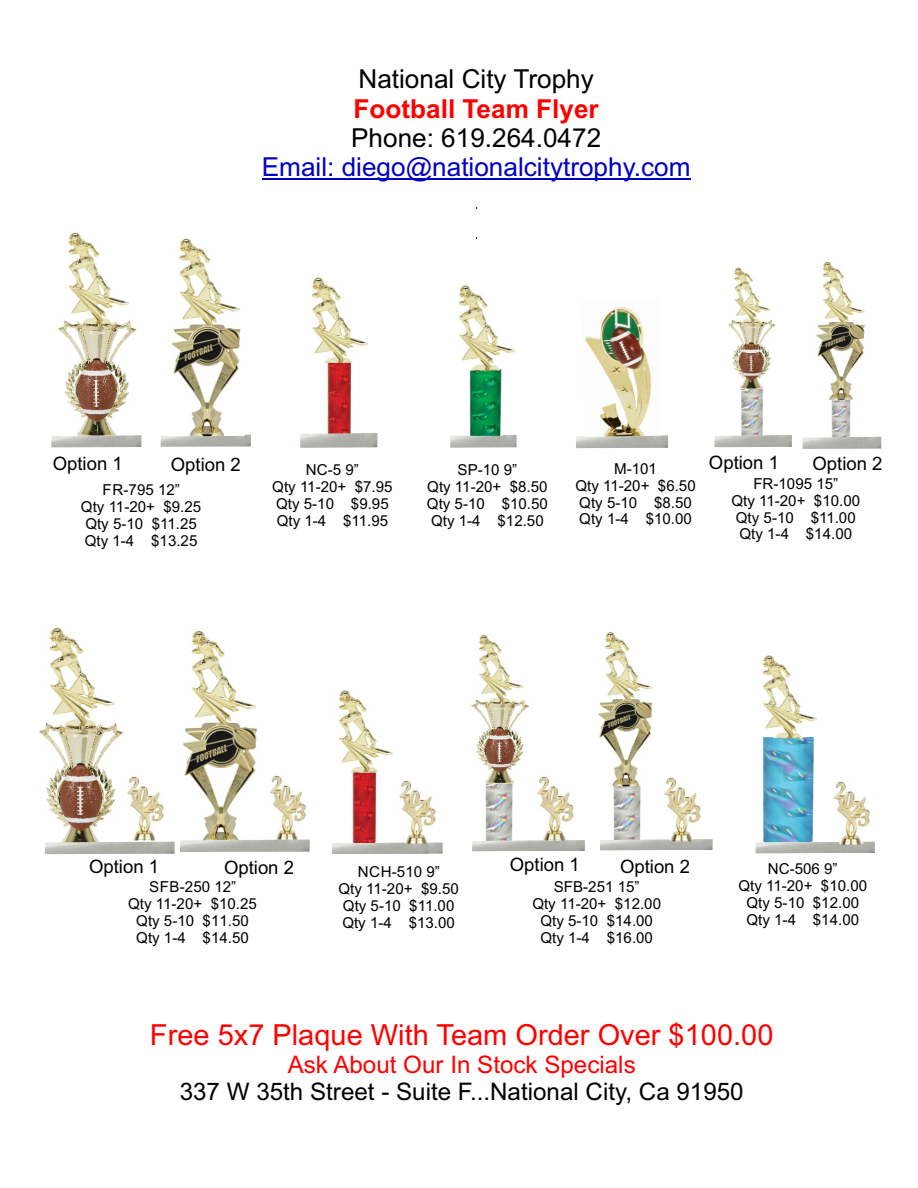
<style>
.page{position:relative;width:918px;height:1188px;background:#fff}
.page>*{position:absolute;margin:0;border:0;box-sizing:border-box;transform-origin:0 0}
.t1{font:28.95px "Arial";color:#f00}
.t2{font:26.1px "Arial";color:#000}
.t3{font:26.1px "Arial";color:#0000c4}
.t4{font:700 26.1px "Arial";color:#f00}
.t5{font:24.15px "Arial";color:#000}
.t6{font:24.15px "Arial";color:#f00}
.t7{font:18.6px "Arial";color:#000}
.t8{font:15.15px/17px "Arial";color:#000;text-align:center}
</style>
<div class="page">
<img style="left:327px;top:363px;width:25px;height:70px">
<img style="left:300px;top:433px;width:77px;height:15px">
<img style="left:450px;top:435px;width:67px;height:13px">
<img style="left:51px;top:435px;width:90px;height:12px">
<img style="left:714px;top:435px;width:78px;height:12px">
<img style="left:468px;top:371px;width:35px;height:65px">
<hr style="left:262px;top:178px;width:429px;height:2px;background:#0000c4">
<img style="left:739px;top:389px;width:25px;height:47px">
<img style="left:831px;top:400px;width:20px;height:37px">
<img style="left:352px;top:773px;width:29px;height:70px">
<img style="left:429px;top:844px;width:14px;height:10px">
<img style="left:756px;top:843px;width:119px;height:10px">
<img style="left:472px;top:840px;width:113px;height:11px">
<img style="left:600px;top:839px;width:112px;height:11px">
<img style="left:484px;top:783px;width:30px;height:58px">
<img style="left:612px;top:787px;width:30px;height:53px">
<img style="left:756px;top:738px;width:60px;height:105px">
<img style="left:57px;top:322px;width:82px;height:114px">
<img style="left:39px;top:723px;width:85px;height:119px">
<img style="left:728px;top:320px;width:48px;height:69px">
<img style="left:471px;top:699px;width:58px;height:84px">
<img style="left:64px;top:232px;width:67px;height:92px">
<img style="left:45px;top:627px;width:71px;height:100px">
<img style="left:338px;top:690px;width:56px;height:83px">
<img style="left:762px;top:655px;width:56px;height:83px">
<img style="left:732px;top:267px;width:39px;height:56px">
<img style="left:476px;top:634px;width:48px;height:68px">
<img style="left:311px;top:277px;width:58px;height:86px">
<img style="left:458px;top:285px;width:58px;height:86px">
<img style="left:583px;top:306px;width:76px;height:131px">
<img style="left:161px;top:435px;width:90px;height:12px">
<img style="left:179px;top:238px;width:61px;height:86px">
<img style="left:191px;top:630px;width:65px;height:93px">
<img style="left:822px;top:261px;width:43px;height:61px">
<img style="left:605px;top:631px;width:48px;height:68px">
<img style="left:163px;top:324px;width:84px;height:112px">
<img style="left:174px;top:723px;width:84px;height:119px">
<img style="left:816px;top:322px;width:49px;height:78px">
<img style="left:598px;top:699px;width:55px;height:88px">
<img style="left:45px;top:842px;width:130px;height:12px">
<img style="left:180px;top:840px;width:130px;height:12px">
<img style="left:110px;top:775px;width:71px;height:65px">
<img style="left:252px;top:774px;width:58px;height:66px">
<img style="left:382px;top:780px;width:61px;height:64px">
<img style="left:520px;top:775px;width:54px;height:65px">
<img style="left:647px;top:776px;width:66px;height:65px">
<img style="left:816px;top:781px;width:59px;height:64px">
<h2 class="t2" style="left:358px;top:69px;width:237px">National City Trophy</h2>
<h2 class="t4" style="left:354px;top:99px;width:247px">Football Team Flyer</h2>
<h2 class="t2" style="left:351px;top:128px;width:252px">Phone: 619.264.0472</h2>
<h2 class="t3" style="left:262px;top:157px;width:430px">Email: diego@nationalcitytrophy.com</h2>
<p class="t7" style="left:53px;top:457px;width:72px">Option 1</p>
<p class="t7" style="left:171px;top:458px;width:72px">Option 2</p>
<p class="t8" style="left:306px;top:463px;width:54px">NC-5 9”</p>
<p class="t7" style="left:709px;top:455px;width:72px">Option 1</p>
<p class="t7" style="left:812px;top:456px;width:72px">Option 2</p>
<p class="t8" style="left:272px;top:480px;width:122px;text-align:left">Qty 11-20+ $7.95<br>Qty 5-10 $9.95<br>Qty 1-4 $11.95</p>
<p class="t8" style="left:427px;top:463px;width:123px">SP-10 9”<br>Qty 11-20+ $8.50<br>Qty 5-10 $10.50<br>Qty 1-4 $12.50</p>
<p class="t8" style="left:575px;top:461px;width:122px">M-101<br>Qty 11-20+ $6.50<br>Qty 5-10 $8.50<br>Qty 1-4 $10.00</p>
<p class="t8" style="left:731px;top:476px;width:130px">FR-1095 15”<br>Qty 11-20+ $10.00<br>Qty 5-10 $11.00<br>Qty 1-4 $14.00</p>
<p class="t8" style="left:81px;top:483px;width:122px">FR-795 12”<br>Qty 11-20+ $9.25<br>Qty 5-10 $11.25<br>Qty 1-4 $13.25</p>
<p class="t7" style="left:89px;top:860px;width:72px">Option 1</p>
<p class="t7" style="left:224px;top:861px;width:72px">Option 2</p>
<p class="t7" style="left:510px;top:857px;width:72px">Option 1</p>
<p class="t7" style="left:620px;top:859px;width:72px">Option 2</p>
<p class="t8" style="left:128px;top:879px;width:130px">SFB-250 12”<br>Qty 11-20+ $10.25<br>Qty 5-10 $11.50<br>Qty 1-4 $14.50</p>
<p class="t8" style="left:338px;top:865px;width:122px">NCH-510 9”<br>Qty 11-20+ $9.50<br>Qty 5-10 $11.00<br>Qty 1-4 $13.00</p>
<p class="t8" style="left:532px;top:880px;width:130px">SFB-251 15”<br>Qty 11-20+ $12.00<br>Qty 5-10 $14.00<br>Qty 1-4 $16.00</p>
<p class="t8" style="left:738px;top:862px;width:130px">NC-506 9”<br>Qty 11-20+ $10.00<br>Qty 5-10 $12.00<br>Qty 1-4 $14.00</p>
<h1 class="t1" style="left:150px;top:1024px;width:625px">Free 5x7 Plaque With Team Order Over $100.00</h1>
<h3 class="t6" style="left:288px;top:1055px;width:350px">Ask About Our In Stock Specials</h3>
<h3 class="t5" style="left:180px;top:1082px;width:565px">337 W 35th Street - Suite F...National City, Ca 91950</h3>
</div>
